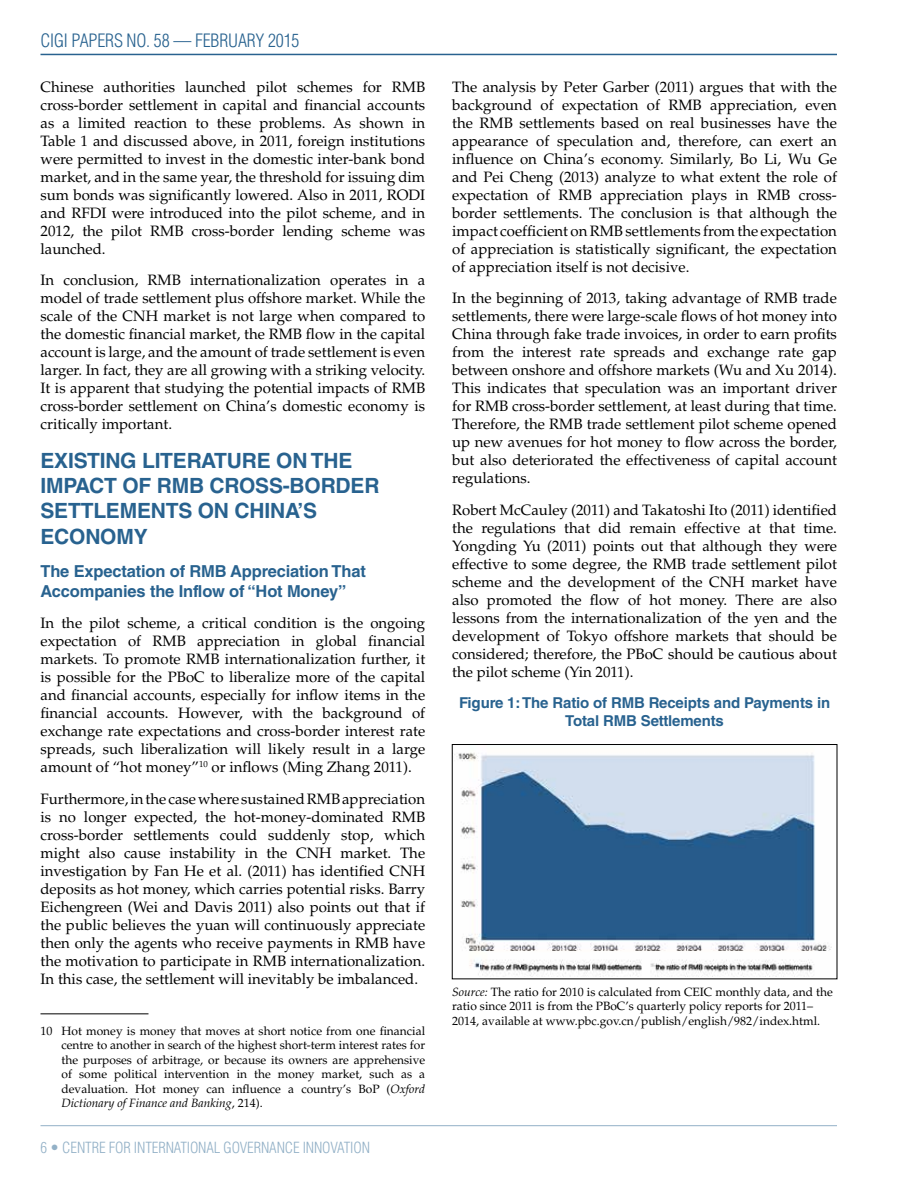
<style>
.page{position:relative;width:918px;height:1188px;background:#fff}
.page>*{position:absolute;margin:0;border:0;box-sizing:border-box;transform-origin:0 0}
.t1{font:700 21px/25.2px "Helvetica LT Std";letter-spacing:-.01em;color:#28628f}
.t2{font:300 condensed 18px "Helvetica LT Std";letter-spacing:-.01em;color:#28628f}
.t3{font:700 16.5px/19.8px "Helvetica LT Std";letter-spacing:-.01em;color:#28628f}
.t4{font:15px/18px "Palatino LT Std";color:#000;text-align:justify}
.t5{font:700 15px/18px "Helvetica LT Std";letter-spacing:-.01em;color:#28628f;text-align:center}
.t6{font:300 condensed 15px "Helvetica LT Std";letter-spacing:-.01em;color:#93b1c7}
.t7{font:12px/14.4px "Palatino LT Std";color:#000;text-align:justify}
.s1{font-style:italic}
</style>
<div class="page">
<hr style="left:40px;top:54px;width:797px;height:1px;background:#28628f">
<hr style="left:40px;top:1125px;width:797px;height:1px;background:#93b1c7">
<hr style="left:40px;top:1014px;width:108px;height:1px;background:#000">
<img style="left:454px;top:752px;width:378px;height:225px">
<div style="left:452px;top:744px;width:385px;height:235px;border:1px solid #000"></div>
<p class="t2" style="left:40px;top:29px;width:49px">CIGI PAPERS</p>
<p class="t2" style="left:127px;top:29px;width:86px">NO . 58 — FEBRUARY</p>
<p class="t2" style="left:268px;top:29px;width:33px">2015</p>
<p class="t4" style="left:40px;top:78px;width:386px">Chinese authorities launched pilot schemes for RMB cross-border settlement in capital and financial accounts as a limited reaction to these problems. As shown in Table 1 and discussed above, in 2011, foreign institutions were permitted to invest in the domestic inter-bank bond market, and in the same year, the threshold for issuing dim sum bonds was significantly lowered. Also in 2011, RODI and RFDI were introduced into the pilot scheme, and in 2012, the pilot RMB cross-border lending scheme was launched.</p>
<p class="t4" style="left:40px;top:272px;width:386px">In conclusion, RMB internationalization operates in a model of trade settlement plus offshore market. While the scale of the CNH market is not large when compared to the domestic financial market, the RMB flow in the capital account is large, and the amount of trade settlement is even larger. In fact, they are all growing with a striking velocity.<br>It is apparent that studying the potential impacts of RMB cross-border settlement on China’s domestic economy is critically important.</p>
<h1 class="t1" style="left:40px;top:448px;width:341px">EXISTING LITERATURE ON THE<br>IMPACT OF RMB CROSS-BORDER<br>SETTLEMENTS ON CHINA’S<br>ECONOMY</h1>
<p class="t3" style="left:40px;top:561px;width:327px">The Expectation of RMB Appreciation That<br>Accompanies the Inflow of “Hot Money”</p>
<p class="t4" style="left:40px;top:614px;width:386px">In the pilot scheme, a critical condition is the ongoing expectation of RMB appreciation in global financial markets. To promote RMB internationalization further, it is possible for the PBoC to liberalize more of the capital and financial accounts, especially for inflow items in the financial accounts. However, with the background of exchange rate expectations and cross-border interest rate spreads, such liberalization will likely result in a large amount of “hot money”<sup>10</sup> or inflows (Ming Zhang 2011).</p>
<p class="t4" style="left:40px;top:790px;width:386px">Furthermore, in the case where sustained RMB appreciation is no longer expected, the hot-money-dominated RMB cross-border settlements could suddenly stop, which might also cause instability in the CNH market. The investigation by Fan He et al. (2011) has identified CNH deposits as hot money, which carries potential risks. Barry Eichengreen (Wei and Davis 2011) also points out that if the public believes the yuan will continuously appreciate then only the agents who receive payments in RMB have the motivation to participate in RMB internationalization.<br>In this case, the settlement will inevitably be imbalanced.</p>
<p class="t7" style="left:62px;top:1024px;width:365px;text-indent:-21px">10 Hot money is money that moves at short notice from one financial centre to another in search of the highest short-term interest rates for the purposes of arbitrage, or because its owners are apprehensive of some political intervention in the money market, such as a devaluation. Hot money can influence a country’s BoP (<span class="s1">Oxford Dictionary of Finance and Banking</span>, 214).</p>
<p class="t6" style="left:40px;top:1138px;width:331px">6 • CENTRE FOR INTERNATIONAL GOVERNANCE INNOVATION</p>
<p class="t4" style="left:452px;top:78px;width:386px">The analysis by Peter Garber (2011) argues that with the background of expectation of RMB appreciation, even the RMB settlements based on real businesses have the appearance of speculation and, therefore, can exert an influence on China’s economy. Similarly, Bo Li, Wu Ge and Pei Cheng (2013) analyze to what extent the role of expectation of RMB appreciation plays in RMB cross&shy;border settlements. The conclusion is that although the impact coefficient on RMB settlements from the expectation of appreciation is statistically significant, the expectation of appreciation itself is not decisive.</p>
<p class="t4" style="left:452px;top:290px;width:386px">In the beginning of 2013, taking advantage of RMB trade settlements, there were large-scale flows of hot money into China through fake trade invoices, in order to earn profits from the interest rate spreads and exchange rate gap between onshore and offshore markets (Wu and Xu 2014).<br>This indicates that speculation was an important driver for RMB cross-border settlement, at least during that time.<br>Therefore, the RMB trade settlement pilot scheme opened up new avenues for hot money to flow across the border, but also deteriorated the effectiveness of capital account regulations.</p>
<p class="t4" style="left:452px;top:501px;width:386px">Robert McCauley (2011) and Takatoshi Ito (2011) identified the regulations that did remain effective at that time.<br>Yongding Yu (2011) points out that although they were effective to some degree, the RMB trade settlement pilot scheme and the development of the CNH market have also promoted the flow of hot money. There are also lessons from the internationalization of the yen and the development of Tokyo offshore markets that should be considered; therefore, the PBoC should be cautious about the pilot scheme (Yin 2011).</p>
<p class="t5" style="left:459px;top:694px;width:373px">Figure 1: The Ratio of RMB Receipts and Payments in<br>Total RMB Settlements</p>
<p class="t7" style="left:452px;top:985px;width:382px;text-align:left"><span class="s1">Source:</span> The ratio for 2010 is calculated from CEIC monthly data, and the ratio since 2011 is from the PBoC’s quarterly policy reports for 2011–<br>2014, available at www.pbc.gov.cn/publish/english/982/index.html.</p>
</div>
